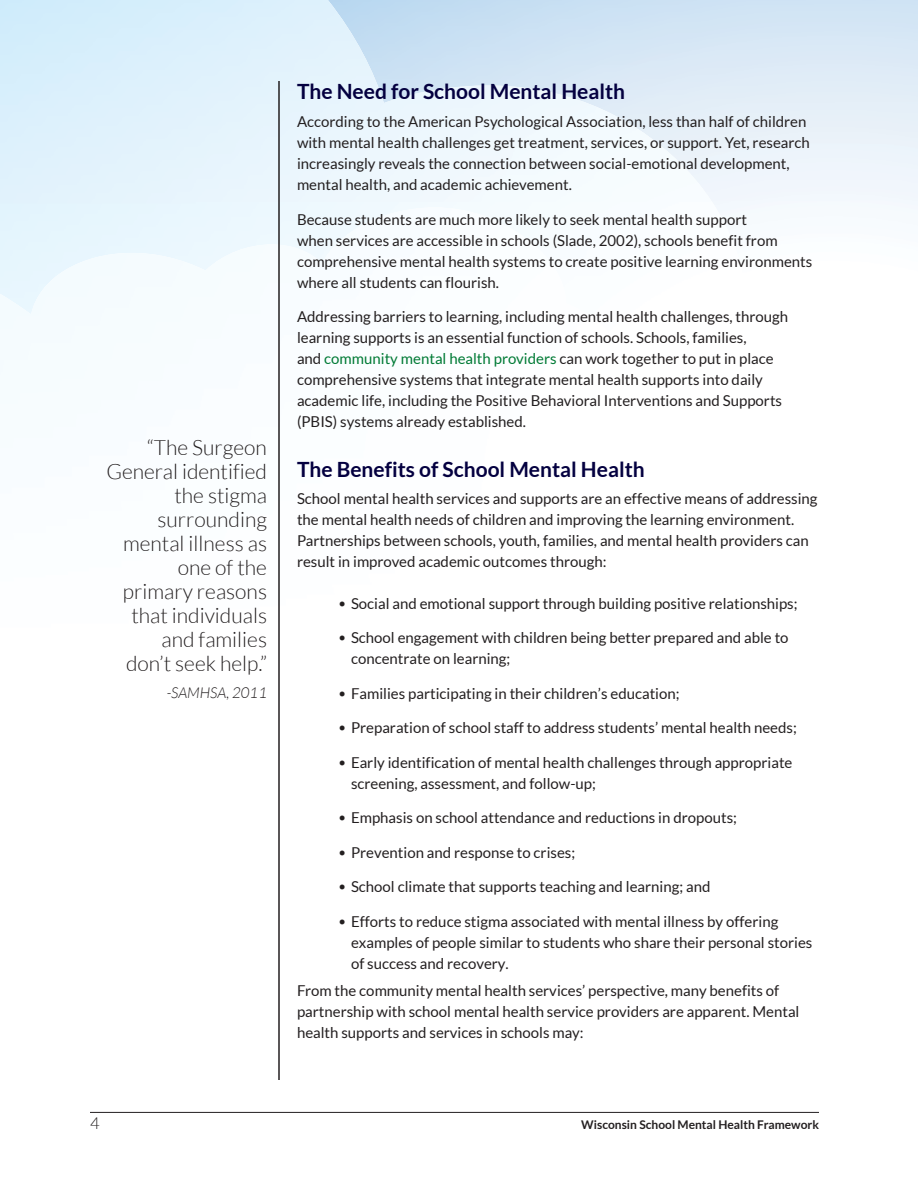
<style>
.page{position:relative;width:918px;height:1188px;background:#fff}
.page>*{position:absolute;margin:0;border:0;box-sizing:border-box;transform-origin:0 0}
.t1{font:300 21px/24px "Lato";color:#231f20;text-align:right}
.t2{font:700 21px "Lato";color:#040040}
.t3{font:300 16.5px "Lato";color:#231f20}
.t4{font:15px/21px "Lato";color:#231f20}
.t5{font:italic 300 15px "Lato";color:#231f20}
.t6{font:700 12px "Lato";color:#231f20}
.s1{color:#007a35}
.s2{font-weight:300;font-size:16.5px}
</style>
<div class="page">
<img style="left:0;top:0;width:893px;height:257px">
<img style="left:0;top:207px;width:863px;height:905px">
<img style="left:525px;top:446px;width:338px;height:666px">
<img style="left:536px;top:945px;width:327px;height:167px">
<hr style="left:90px;top:1112px;width:729px;height:1px;background:#231f20">
<hr style="left:279px;top:81px;width:1px;height:999px;background:#231f20">
<h1 class="t1" style="left:106px;top:435px;width:162px">“The Surgeon<br>General identified the stigma surrounding mental illness as one of the primary reasons that individuals and families<br>don’t seek help.”</h1>
<p class="t5" style="left:167px;top:684px;width:102px">-SAMHSA, 2011</p>
<h1 class="t2" style="left:297px;top:79px;width:330px">The Need for School Mental Health</h1>
<p class="t4" style="left:297px;top:111px;width:514px">According to the American Psychological Association, less than half of children with mental health challenges get treatment, services, or support. Yet, research increasingly reveals the connection between social-emotional development, mental health, and academic achievement.</p>
<p class="t4" style="left:297px;top:208px;width:517px">Because students are much more likely to seek mental health support<br>when services are accessible in schools (Slade, 2002), schools benefit from comprehensive mental health systems to create positive learning environments where all students can flourish.</p>
<p class="t4" style="left:297px;top:306px;width:493px">Addressing barriers to learning, including mental health challenges, through learning supports is an essential function of schools. Schools, families,<br>and <span class="s1">community mental health providers</span> can work together to put in place comprehensive systems that integrate mental health supports into daily academic life, including the Positive Behavioral Interventions and Supports (PBIS) systems already established.</p>
<h1 class="t2" style="left:297px;top:456px;width:349px">The Benefits of School Mental Health</h1>
<p class="t4" style="left:297px;top:488px;width:522px">School mental health services and supports are an effective means of addressing the mental health needs of children and improving the learning environment.<br>Partnerships between schools, youth, families, and mental health providers can result in improved academic outcomes through:</p>
<p class="t4" style="left:338px;top:592px;width:462px"><span class="s2">•</span> Social and emotional support through building positive relationships;</p>
<p class="t4" style="left:351px;top:627px;width:439px;text-indent:-14px"><span class="s2">•</span> School engagement with children being better prepared and able to concentrate on learning;</p>
<p class="t4" style="left:338px;top:682px;width:344px"><span class="s2">•</span> Families participating in their children’s education;</p>
<p class="t4" style="left:338px;top:717px;width:461px"><span class="s2">•</span> Preparation of school staff to address students’ mental health needs;</p>
<p class="t4" style="left:351px;top:751px;width:443px;text-indent:-14px"><span class="s2">•</span> Early identification of mental health challenges through appropriate screening, assessment, and follow-up;</p>
<p class="t4" style="left:338px;top:807px;width:401px"><span class="s2">•</span> Emphasis on school attendance and reductions in dropouts;</p>
<p class="t4" style="left:338px;top:841px;width:239px"><span class="s2">•</span> Prevention and response to crises;</p>
<p class="t4" style="left:338px;top:876px;width:374px"><span class="s2">•</span> School climate that supports teaching and learning; and</p>
<p class="t4" style="left:351px;top:910px;width:463px;text-indent:-14px"><span class="s2">•</span> Efforts to reduce stigma associated with mental illness by offering examples of people similar to students who share their personal stories of success and recovery.</p>
<p class="t4" style="left:297px;top:980px;width:504px">From the community mental health services’ perspective, many benefits of partnership with school mental health service providers are apparent. Mental health supports and services in schools may:</p>
<p class="t3" style="left:90px;top:1113px;width:11px">4</p>
<p class="t6" style="left:581px;top:1117px;width:239px">Wisconsin School Mental Health Framework</p>
</div>
